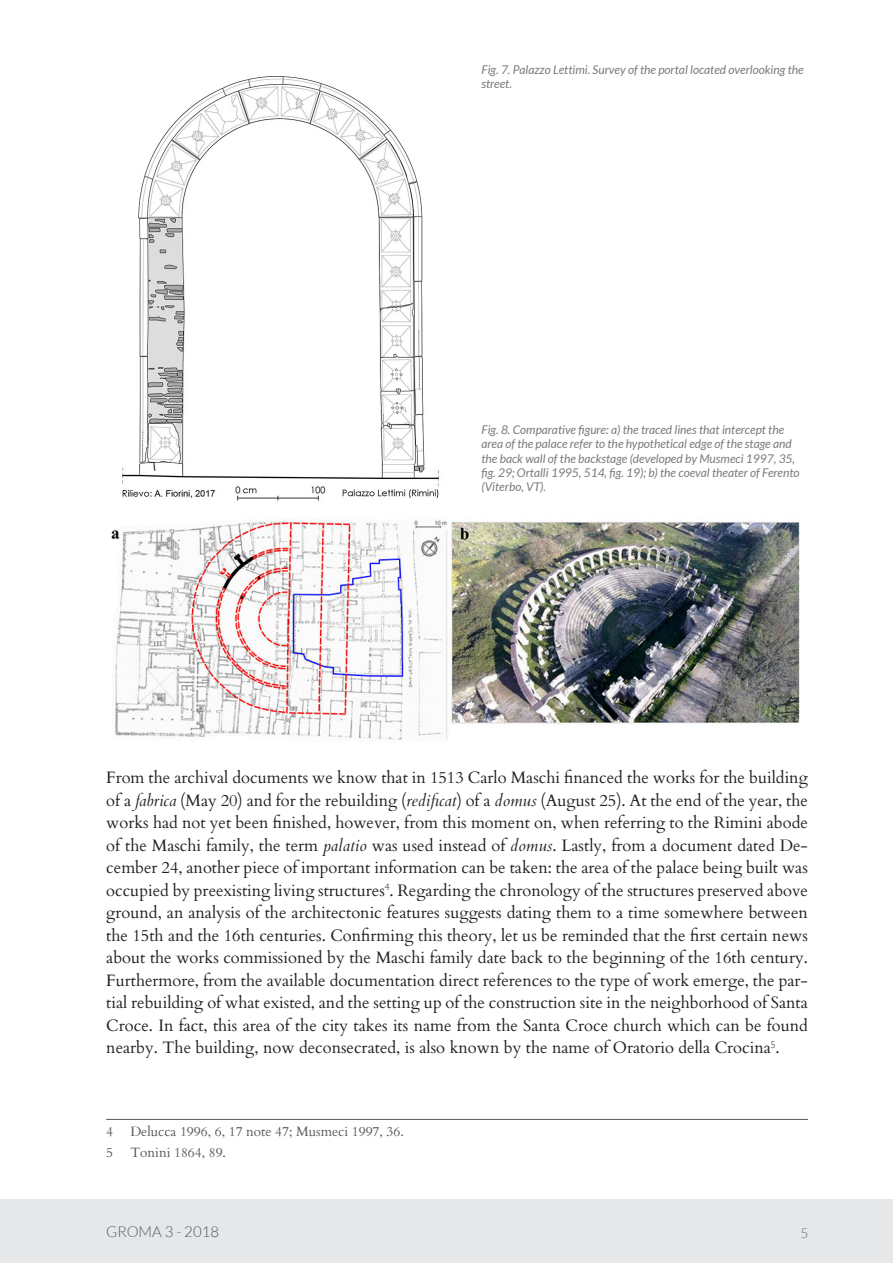
<style>
.page{position:relative;width:893px;height:1263px;background:#fff}
.page>*{position:absolute;margin:0;border:0;box-sizing:border-box;transform-origin:0 0}
.Testo_articoli{font:16.5px/22.5px "Cardo";color:#231f20;text-align:justify}
.t1{font:300 15px "Lato";color:#57585a}
.Note{font:13.5px "Cardo";color:#57585a}
.t2{font:300 13.5px "Lato";color:#57585a}
.Dida{font:italic 12px/14.4px "Lato";color:#787a7d}
.s1{font-style:italic}
</style>
<div class="page">
<div style="left:0;top:1199px;width:893px;height:64px;background:#e6e7e9"></div>
<hr style="left:106px;top:1119px;width:702px;height:1px;background:#57585a">
<img style="left:122px;top:76px;width:317px;height:425px">
<img style="left:111px;top:519px;width:689px;height:221px">
<p class="Dida" style="left:481px;top:62px;width:324px">Fig. 7. Palazzo Lettimi. Survey of the portal located overlooking the street.</p>
<p class="Dida" style="left:481px;top:423px;width:320px">Fig. 8. Comparative figure: a) the traced lines that intercept the area of the palace refer to the hypothetical edge of the stage and the back wall of the backstage (developed by Musmeci 1997, 35, fig. 29; Ortalli 1995, 514, fig. 19); b) the coeval theater of Ferento (Viterbo, VT).</p>
<p class="Testo_articoli" style="left:106px;top:766px;width:703px">From the archival documents we know that in 1513 Carlo Maschi financed the works for the building of a <span class="s1">fabrica</span> (May 20) and for the rebuilding (<span class="s1">redificat</span>) of a <span class="s1">domus</span> (August 25). At the end of the year, the works had not yet been finished, however, from this moment on, when referring to the Rimini abode of the Maschi family, the term <span class="s1">palatio</span> was used instead of <span class="s1">domus</span>. Lastly, from a document dated De&shy;cember 24, another piece of important information can be taken: the area of the palace being built was occupied by preexisting living structures<sup>4</sup>. Regarding the chronology of the structures preserved above ground, an analysis of the architectonic features suggests dating them to a time somewhere between the 15th and the 16th centuries. Confirming this theory, let us be reminded that the first certain news about the works commissioned by the Maschi family date back to the beginning of the 16th century.<br>Furthermore, from the available documentation direct references to the type of work emerge, the par&shy;tial rebuilding of what existed, and the setting up of the construction site in the neighborhood of Santa Croce. In fact, this area of the city takes its name from the Santa Croce church which can be found nearby. The building, now deconsecrated, is also known by the name of Oratorio della Crocina<sup>5</sup>.</p>
<p class="Note" style="left:106px;top:1120px;width:8px">4</p>
<p class="Note" style="left:130px;top:1120px;width:275px">Delucca 1996, 6, 17 note 47; Musmeci 1997, 36.</p>
<p class="Note" style="left:106px;top:1141px;width:8px">5</p>
<p class="Note" style="left:130px;top:1141px;width:97px">Tonini 1864, 89.</p>
<p class="t1" style="left:106px;top:1224px;width:114px">GROMA 3 - 2018</p>
<p class="t2" style="left:800px;top:1226px;width:9px">5</p>
</div>
